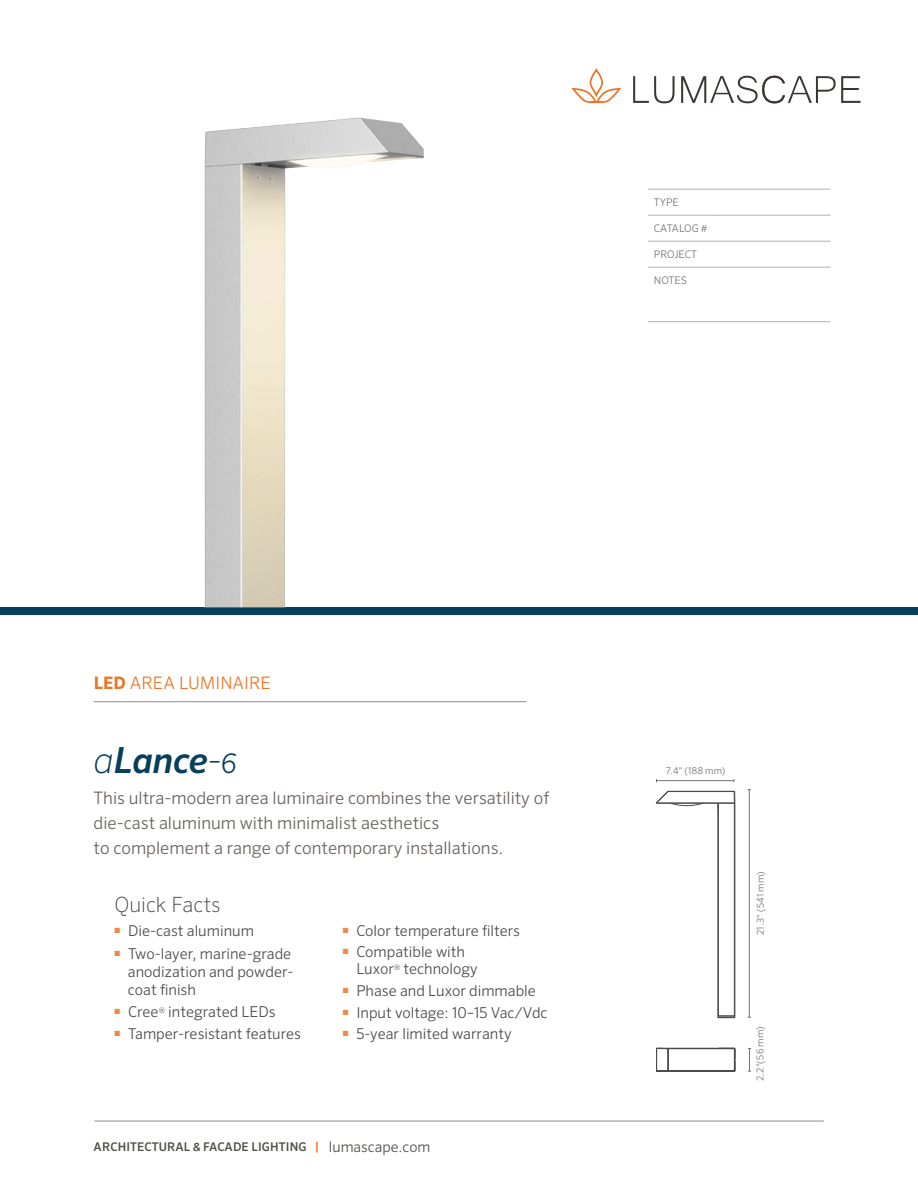
<style>
.page{position:relative;width:918px;height:1188px;background:#fff}
.page>*{position:absolute;margin:0;border:0;box-sizing:border-box;transform-origin:0 0}
.t1{font:italic 500 36px "Sero Pro";letter-spacing:-.01em;color:#083f5a}
.t2{font:200 21px "Sero Pro";color:#4a4b4b}
.t3{font:300 17.25px/24.8px "Sero Pro";color:#68625e}
.t4{font:300 17.25px "Sero Pro";color:#ea7628}
.t5{font:300 15px/18px "Sero Pro";color:#4a4b4b}
.t6{font:500 12px "Sero Pro";letter-spacing:.01em;color:#504d49}
.t7{font:300 10.5px "Sero Pro";color:#727273}
.t8{font:300 10.5px "Sero Pro";letter-spacing:-.03em;color:#727273}
.t9{font:300 9.45px "Sero Pro";letter-spacing:.025em;color:#727273}
.s1{font-weight:700}
.s2{font-weight:200}
.s3{font-weight:300;font-size:27px}
.s4{color:#ea7628}
.s5{font-weight:300;font-size:14.7px}
</style>
<div class="page">
<div style="left:0;top:608px;width:918px;height:7px;background:#083f5a"></div>
<hr style="left:94px;top:1121px;width:730px;height:1px;background:#908a86">
<hr style="left:94px;top:701px;width:433px;height:1px;background:#908986">
<hr style="left:648px;top:189px;width:71px;height:1px;background:#b1b1b2">
<hr style="left:719px;top:189px;width:112px;height:1px;background:#b1b1b2">
<hr style="left:648px;top:215px;width:71px;height:1px;background:#b1b1b2">
<hr style="left:719px;top:215px;width:112px;height:1px;background:#b1b1b2">
<hr style="left:648px;top:241px;width:71px;height:1px;background:#b1b1b2">
<hr style="left:719px;top:241px;width:112px;height:1px;background:#b1b1b2">
<hr style="left:648px;top:267px;width:71px;height:1px;background:#b1b1b2">
<hr style="left:719px;top:267px;width:112px;height:1px;background:#b1b1b2">
<hr style="left:648px;top:321px;width:71px;height:1px;background:#b1b1b2">
<hr style="left:719px;top:321px;width:112px;height:1px;background:#b1b1b2">
<svg style="left:633px;top:76px;width:42px;height:27px"></svg>
<svg style="left:681px;top:76px;width:180px;height:27px"></svg>
<svg style="left:571px;top:68px;width:50px;height:36px"></svg>
<img style="left:204px;top:117px;width:220px;height:491px">
<hr style="left:749px;top:790px;width:1px;height:227px;background:#727273">
<hr style="left:656px;top:780px;width:78px;height:1px;background:#727273">
<svg style="left:748px;top:1048px;width:3px;height:24px"></svg>
<hr style="left:657px;top:803px;width:61px;height:1px;background:#4a4b4b">
<hr style="left:668px;top:791px;width:66px;height:1px;background:#4a4b4b">
<svg style="left:656px;top:791px;width:47px;height:15px"></svg>
<hr style="left:734px;top:803px;width:1px;height:213px;background:#4a4b4b">
<hr style="left:735px;top:803px;width:1px;height:213px;background:#4a4b4b">
<hr style="left:718px;top:803px;width:1px;height:213px;background:#4a4b4b">
<svg style="left:718px;top:791px;width:17px;height:19px"></svg>
<svg style="left:718px;top:1016px;width:18px;height:2px"></svg>
<svg style="left:656px;top:1048px;width:79px;height:24px"></svg>
<p class="t7" style="left:654px;top:196px;width:26px">TYPE</p>
<p class="t8" style="left:654px;top:222px;width:55px">CATALOG #</p>
<p class="t7" style="left:654px;top:248px;width:44px">PROJECT</p>
<p class="t7" style="left:654px;top:274px;width:34px">NOTES</p>
<p class="t4" style="left:94px;top:672px;width:178px"><span class="s1">LED</span> AREA LUMINAIRE</p>
<h1 class="t1" style="left:94px;top:738px;width:145px"><span class="s2">a</span>Lance<span class="s2">-</span><span class="s3">6</span></h1>
<p class="t3" style="left:94px;top:785px;width:457px">This ultra-modern area luminaire combines the versatility of die-cast aluminum with minimalist aesthetics<br>to complement a range of contemporary installations.</p>
<h2 class="t2" style="left:114px;top:892px;width:108px">Quick Facts</h2>
<p class="t5" style="left:114px;top:922px;width:141px"><sup>■</sup> Die-cast aluminum</p>
<p class="t5" style="left:128px;top:944px;width:167px;text-indent:-13px"><sup>■</sup> Two-layer, marine-grade anodization and powder&shy;coat finish</p>
<p class="t5" style="left:114px;top:1003px;width:163px"><sup>■</sup> Cree<sup>®</sup> integrated LEDs</p>
<p class="t5" style="left:114px;top:1025px;width:188px"><sup>■</sup> Tamper-resistant features</p>
<p class="t5" style="left:343px;top:921px;width:179px"><sup>■</sup> Color temperature filters</p>
<p class="t5" style="left:356px;top:943px;width:123px;line-height:17.2px;text-indent:-14px"><sup>■</sup> Compatible with<br>Luxor<sup>®</sup> technology</p>
<p class="t5" style="left:343px;top:982px;width:195px"><sup>■</sup> Phase and Luxor dimmable</p>
<p class="t5" style="left:343px;top:1003px;width:206px"><sup>■</sup> Input voltage: 10–15 Vac/Vdc</p>
<p class="t5" style="left:343px;top:1025px;width:170px"><sup>■</sup> 5-year limited warranty</p>
<p class="t6" style="left:94px;top:1139px;width:338px">ARCHITECTURAL &amp; FACADE LIGHTING <span class="s4">|</span> <span class="s5">lumascape.com</span></p>
<p class="t9" style="left:666px;top:765px;width:61px">7.4" (188 mm)</p>
<p class="t9" style="left:755px;top:935px;width:65px;rotate:-90deg">21.3" (541 mm)</p>
<p class="t9" style="left:755px;top:1081px;width:56px;rotate:-90deg">2.2"(56 mm)</p>
</div>
